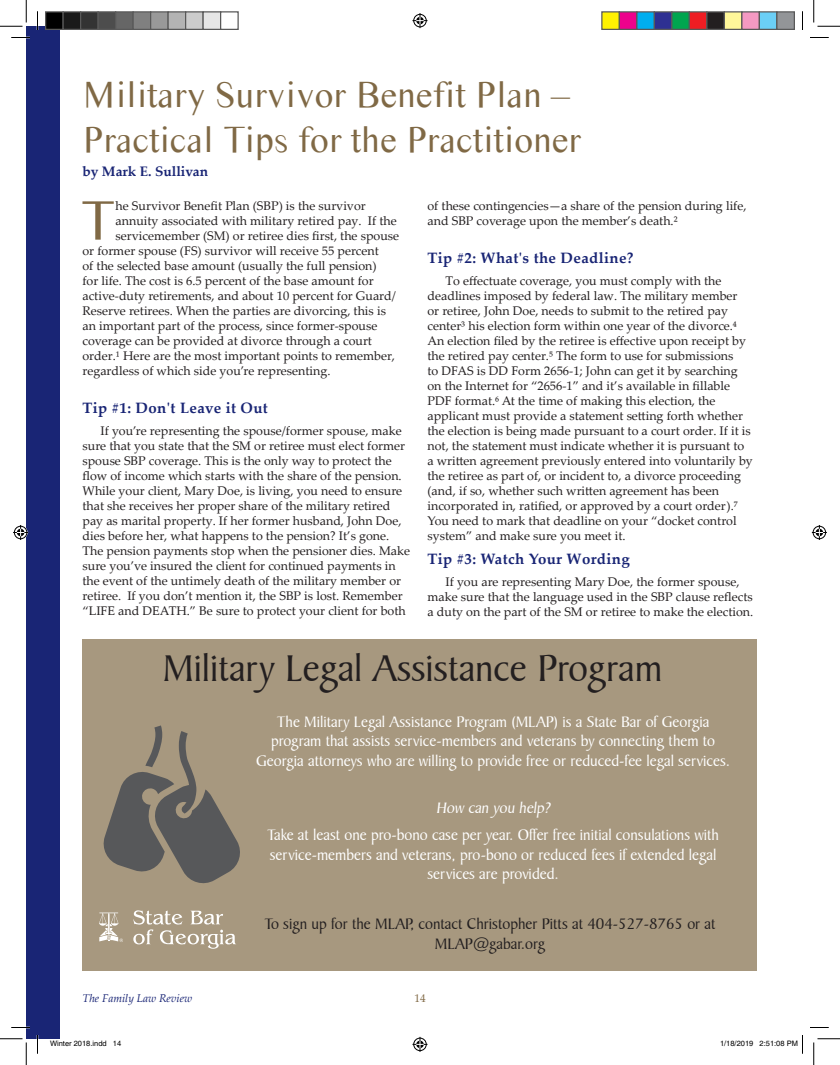
<style>
.page{position:relative;width:840px;height:1065px;background:#fff}
.page>*{position:absolute;margin:0;border:0;box-sizing:border-box;transform-origin:0 0}
.t1{font:57.75px "Times Sans Serif";color:#806945}
.t2{font:40px "Baker Signet BT";color:#231f20}
.t3{font:37.5px/45px "Times Sans Serif";color:#806945}
.t4{font:16.25px/19.5px "Baker Signet BT";color:#fff;text-align:center}
.t5{font:16.25px/19.5px "Baker Signet BT";color:#231f20;text-align:center}
.t6{font:700 15px "Palatino Linotype";letter-spacing:.025em;color:#192575}
.t7{font:700 13.75px "Palatino Linotype";color:#192575}
.t8{font:12.5px/15px "Palatino Linotype";color:#231f20}
.t9{font:italic 11.25px "Palatino Linotype";color:#192575}
.t10{font:11.25px "Palatino Linotype";color:#806945}
.t11{font:7.5px "Helvetica";color:#000}
</style>
<div class="page">
<div style="left:26px;top:26px;width:34px;height:1013px;background:#192575"></div>
<div style="left:82px;top:640px;width:676px;height:331px;background:#a7987f"></div>
<svg style="left:104px;top:725px;width:136px;height:158px"></svg>
<svg style="left:99px;top:913px;width:24px;height:29px"></svg>
<svg style="left:133px;top:910px;width:103px;height:39px"></svg>
<svg style="left:11px;top:37px;width:19px;height:1px"></svg>
<svg style="left:810px;top:37px;width:19px;height:1px"></svg>
<svg style="left:11px;top:1027px;width:19px;height:1px"></svg>
<svg style="left:810px;top:1027px;width:19px;height:1px"></svg>
<svg style="left:37px;top:11px;width:1px;height:19px"></svg>
<svg style="left:37px;top:1035px;width:1px;height:19px"></svg>
<svg style="left:802px;top:11px;width:1px;height:19px"></svg>
<svg style="left:0;top:0;width:27px;height:27px"></svg>
<svg style="left:0;top:1039px;width:27px;height:26px"></svg>
<svg style="left:814px;top:0;width:26px;height:27px"></svg>
<svg style="left:814px;top:1039px;width:26px;height:26px"></svg>
<svg style="left:412px;top:13px;width:16px;height:15px"></svg>
<svg style="left:412px;top:1037px;width:16px;height:15px"></svg>
<svg style="left:13px;top:525px;width:15px;height:15px"></svg>
<svg style="left:812px;top:525px;width:15px;height:15px"></svg>
<div style="left:46px;top:12px;width:17px;height:17px;background:#000"></div>
<div style="left:45px;top:11px;width:19px;height:19px;border:1px solid #595959"></div>
<div style="left:63px;top:12px;width:18px;height:17px;background:#1a1a1a"></div>
<div style="left:62px;top:11px;width:19px;height:19px;border:1px solid #595959"></div>
<div style="left:81px;top:12px;width:17px;height:17px;background:#333"></div>
<div style="left:80px;top:11px;width:19px;height:19px;border:1px solid #595959"></div>
<div style="left:98px;top:12px;width:18px;height:17px;background:#4d4d4d"></div>
<div style="left:98px;top:11px;width:18px;height:19px;border:1px solid #595959"></div>
<div style="left:116px;top:12px;width:17px;height:17px;background:#666"></div>
<div style="left:115px;top:11px;width:19px;height:19px;border:1px solid #595959"></div>
<div style="left:133px;top:12px;width:18px;height:17px;background:#808080"></div>
<div style="left:132px;top:11px;width:19px;height:19px;border:1px solid #595959"></div>
<div style="left:151px;top:12px;width:17px;height:17px;background:#999"></div>
<div style="left:150px;top:11px;width:19px;height:19px;border:1px solid #595959"></div>
<div style="left:168px;top:12px;width:18px;height:17px;background:#b3b3b3"></div>
<div style="left:168px;top:11px;width:18px;height:19px;border:1px solid #595959"></div>
<div style="left:186px;top:12px;width:17px;height:17px;background:#ccc"></div>
<div style="left:185px;top:11px;width:19px;height:19px;border:1px solid #595959"></div>
<div style="left:203px;top:12px;width:18px;height:17px;background:#e6e6e6"></div>
<div style="left:202px;top:11px;width:19px;height:19px;border:1px solid #595959"></div>
<div style="left:220px;top:11px;width:19px;height:19px;border:1px solid #595959"></div>
<div style="left:602px;top:12px;width:17px;height:17px;background:#fff101"></div>
<div style="left:601px;top:11px;width:19px;height:19px;border:1px solid #595959"></div>
<div style="left:619px;top:12px;width:18px;height:17px;background:#ed028c"></div>
<div style="left:619px;top:11px;width:19px;height:19px;border:1px solid #595959"></div>
<div style="left:637px;top:12px;width:17px;height:17px;background:#00aeef"></div>
<div style="left:636px;top:11px;width:19px;height:19px;border:1px solid #595959"></div>
<div style="left:654px;top:12px;width:18px;height:17px;background:#2e3092"></div>
<div style="left:654px;top:11px;width:18px;height:19px;border:1px solid #595959"></div>
<div style="left:672px;top:12px;width:17px;height:17px;background:#00a54f"></div>
<div style="left:671px;top:11px;width:19px;height:19px;border:1px solid #595959"></div>
<div style="left:689px;top:12px;width:18px;height:17px;background:#ee1d23"></div>
<div style="left:689px;top:11px;width:19px;height:19px;border:1px solid #595959"></div>
<div style="left:707px;top:12px;width:17px;height:17px;background:#231f20"></div>
<div style="left:706px;top:11px;width:19px;height:19px;border:1px solid #595959"></div>
<div style="left:724px;top:12px;width:18px;height:17px;background:#fff79a"></div>
<div style="left:724px;top:11px;width:18px;height:19px;border:1px solid #595959"></div>
<div style="left:742px;top:12px;width:17px;height:17px;background:#f499c2"></div>
<div style="left:741px;top:11px;width:19px;height:19px;border:1px solid #595959"></div>
<div style="left:759px;top:12px;width:18px;height:17px;background:#6bcff6"></div>
<div style="left:759px;top:11px;width:19px;height:19px;border:1px solid #595959"></div>
<div style="left:777px;top:12px;width:17px;height:17px;background:#939598"></div>
<div style="left:776px;top:11px;width:19px;height:19px;border:1px solid #595959"></div>
<svg style="left:802px;top:1035px;width:1px;height:19px"></svg>
<h3 class="t3" style="left:82px;top:72px;width:500px">Military Survivor Benefit Plan –<br>Practical Tips for the Practitioner</h3>
<p class="t7" style="left:82px;top:162px;width:127px">by Mark E. Sullivan</p>
<h1 class="t1" style="left:80px;top:181px;width:37px">T</h1>
<p class="t8" style="left:116px;top:197px;width:252px">he Survivor Benefit Plan (SBP) is the survivor</p>
<p class="t8" style="left:116px;top:212px;width:283px">annuity associated with military retired pay. If the</p>
<p class="t8" style="left:116px;top:227px;width:285px">servicemember (SM) or retiree dies first, the spouse</p>
<p class="t8" style="left:82px;top:242px;width:298px">or former spouse (FS) survivor will receive 55 percent</p>
<p class="t8" style="left:82px;top:257px;width:296px">of the selected base amount (usually the full pension)</p>
<p class="t8" style="left:82px;top:272px;width:293px">for life. The cost is 6.5 percent of the base amount for</p>
<p class="t8" style="left:82px;top:287px;width:315px">active-duty retirements, and about 10 percent for Guard/</p>
<p class="t8" style="left:82px;top:302px;width:305px">Reserve retirees. When the parties are divorcing, this is</p>
<p class="t8" style="left:82px;top:317px;width:296px">an important part of the process, since former-spouse</p>
<p class="t8" style="left:82px;top:332px;width:291px">coverage can be provided at divorce through a court</p>
<p class="t8" style="left:82px;top:347px;width:314px">order.¹ Here are the most important points to remember,</p>
<p class="t8" style="left:82px;top:362px;width:250px">regardless of which side you’re representing.</p>
<p class="t6" style="left:82px;top:397px;width:187px">Tip #1: Don't Leave it Out</p>
<p class="t8" style="left:82px;top:423px;width:329px;text-indent:18px">If you’re representing the spouse/former spouse, make sure that you state that the SM or retiree must elect former spouse SBP coverage. This is the only way to protect the flow of income which starts with the share of the pension.<br>While your client, Mary Doe, is living, you need to ensure that she receives her proper share of the military retired pay as marital property. If her former husband, John Doe, dies before her, what happens to the pension? It’s gone.<br>The pension payments stop when the pensioner dies. Make sure you’ve insured the client for continued payments in the event of the untimely death of the military member or retiree. If you don’t mention it, the SBP is lost. Remember “LIFE and DEATH.” Be sure to protect your client for both</p>
<p class="t8" style="left:428px;top:197px;width:321px">of these contingencies—a share of the pension during life, and SBP coverage upon the member’s death.²</p>
<p class="t6" style="left:428px;top:247px;width:208px">Tip #2: What's the Deadline?</p>
<p class="t8" style="left:428px;top:273px;width:327px;text-indent:18px">To effectuate coverage, you must comply with the deadlines imposed by federal law. The military member<br>or retiree, John Doe, needs to submit to the retired pay center³ his election form within one year of the divorce.⁴<br>An election filed by the retiree is effective upon receipt by the retired pay center.⁵ The form to use for submissions<br>to DFAS is DD Form 2656-1; John can get it by searching on the Internet for “2656-1” and it’s available in fillable PDF format.⁶ At the time of making this election, the applicant must provide a statement setting forth whether the election is being made pursuant to a court order. If it is not, the statement must indicate whether it is pursuant to a written agreement previously entered into voluntarily by the retiree as part of, or incident to, a divorce proceeding (and, if so, whether such written agreement has been incorporated in, ratified, or approved by a court order).⁷<br>You need to mark that deadline on your “docket control system” and make sure you meet it.</p>
<p class="t6" style="left:428px;top:548px;width:204px">Tip #3: Watch Your Wording</p>
<p class="t8" style="left:428px;top:574px;width:327px;text-align:center">If you are representing Mary Doe, the former spouse, make sure that the language used in the SBP clause reflects a duty on the part of the SM or retiree to make the election.</p>
<h2 class="t2" style="left:163px;top:644px;width:501px">Military Legal Assistance Program</h2>
<h3 class="t4" style="left:256px;top:712px;width:476px">The Military Legal Assistance Program (MLAP) is a State Bar of Georgia program that assists service-members and veterans by connecting them to<br>Georgia attorneys who are willing to provide free or reduced-fee legal services.</h3>
<h3 class="t4" style="left:267px;top:795px;width:453px;line-height:26.8px">How can you help?<br>Take at least one pro-bono case per year. Offer free initial consulations with</h3>
<h3 class="t4" style="left:270px;top:845px;width:448px">service-members and veterans, pro-bono or reduced fees if extended legal services are provided.</h3>
<h3 class="t5" style="left:264px;top:914px;width:453px">To sign up for the MLAP, contact Christopher Pitts at 404-527-8765 or at<br>MLAP@gabar.org</h3>
<p class="t9" style="left:82px;top:990px;width:111px">The Family Law Review</p>
<p class="t10" style="left:414px;top:990px;width:13px">14</p>
<p class="t11" style="left:50px;top:1039px;width:73px">Winter 2018.indd 14</p>
<p class="t11" style="left:720px;top:1039px;width:79px">1/18/2019 2:51:08 PM</p>
</div>
